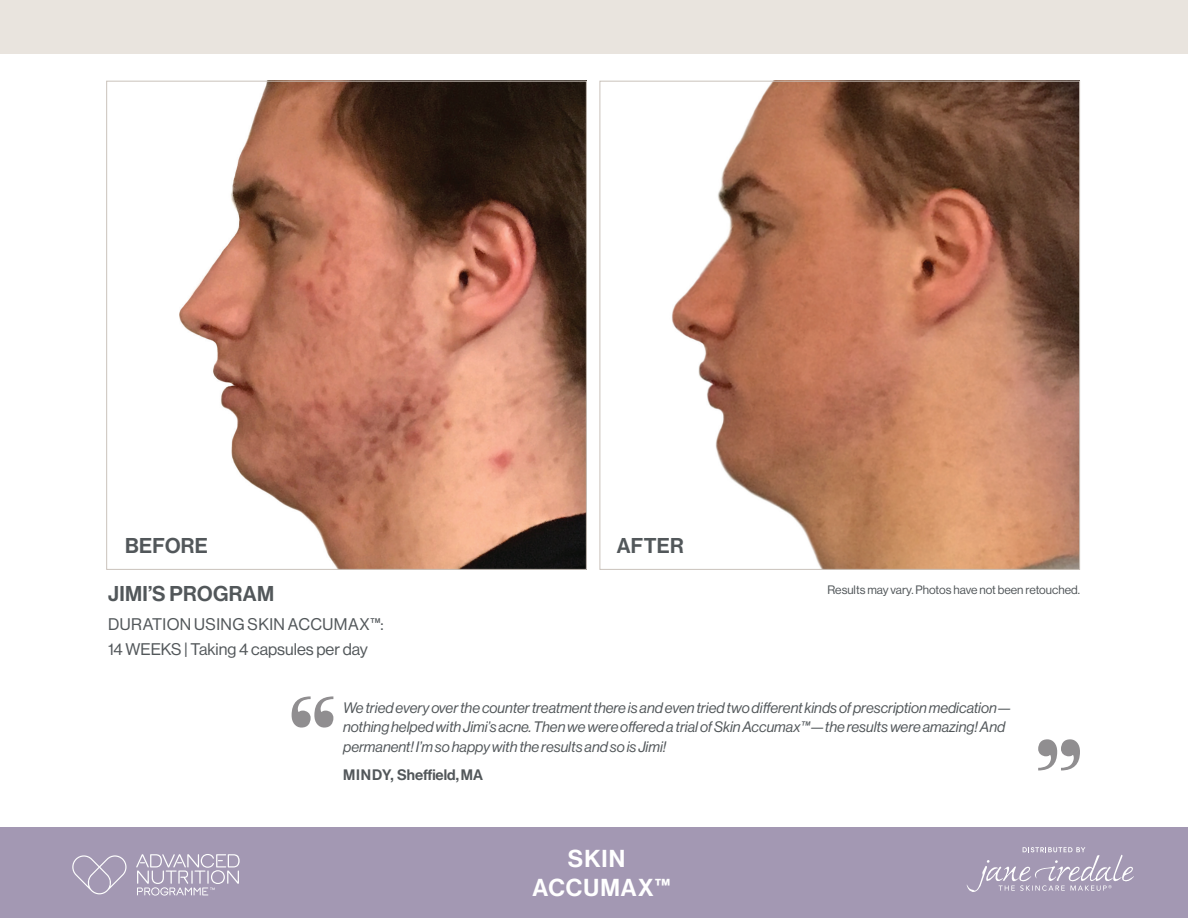
<style>
.page{position:relative;width:1188px;height:918px;background:#fff}
.page>*{position:absolute;margin:0;border:0;box-sizing:border-box;transform-origin:0 0}
.Headline_1_-_IvyPresto{font:24px "N Haas Grotesk DS Pro 65 Md";letter-spacing:.045em;color:#fff}
.Program{font:21px "N Haas Grotesk DS Pro 65 Md";letter-spacing:.015em;color:#52575a}
.Duration{font:16.5px "N Haas Grotesk DS Pro 55 Rg";letter-spacing:.005em;color:#52575a}
.Duration-2{font:16.5px "N Haas Grotesk DS Pro 55 Rg";letter-spacing:.025em;color:#52575a}
.Quotes{font:14.85px/19.5px "N Haas Grotesk DS Pro 56 It";color:#52575a}
.Quotes-2{font:14.85px "N Haas Grotesk DS Pro 65 Md";color:#52575a}
.t1{font:12px "N Haas Grotesk DS Pro 55 Rg";color:#52575a}
</style>
<div class="page">
<div style="left:0;top:0;width:1188px;height:54px;background:#e9e4de"></div>
<img style="left:179px;top:83px;width:406px;height:485px">
<svg style="left:292px;top:696px;width:41px;height:32px"></svg>
<svg style="left:1038px;top:739px;width:42px;height:31px"></svg>
<img style="left:672px;top:83px;width:406px;height:485px">
<div style="left:0;top:827px;width:1188px;height:91px;background:#a398b3"></div>
<svg style="left:967px;top:847px;width:167px;height:45px"></svg>
<svg style="left:72px;top:855px;width:55px;height:39px"></svg>
<svg style="left:136px;top:854px;width:104px;height:42px"></svg>
<p class="Program" style="left:125px;top:533px;width:84px">BEFORE</p>
<p class="Program" style="left:617px;top:533px;width:69px">AFTER</p>
<p class="Program" style="left:108px;top:581px;width:167px">JIMI’S PROGRAM</p>
<p class="Duration-2" style="left:108px;top:614px;width:277px">DURATION USING SKIN ACCUMAX™:</p>
<p class="Duration" style="left:108px;top:640px;width:262px">14 WEEKS | Taking 4 capsules per day</p>
<p class="t1" style="left:827px;top:583px;width:254px">Results may vary. Photos have not been retouched.</p>
<p class="Quotes" style="left:343px;top:698px;width:670px">We tried every over the counter treatment there is and even tried two different kinds of prescription medication— nothing helped with Jimi’s acne. Then we were offered a trial of Skin Accumax™—the results were amazing! And permanent! I’m so happy with the results and so is Jimi!</p>
<p class="Quotes-2" style="left:343px;top:766px;width:141px">MINDY, Sheffield, MA</p>
<p class="Headline_1_-_IvyPresto" style="left:568px;top:845px;width:59px">SKIN</p>
<p class="Headline_1_-_IvyPresto" style="left:532px;top:874px;width:140px">ACCUMAX™</p>
</div>
